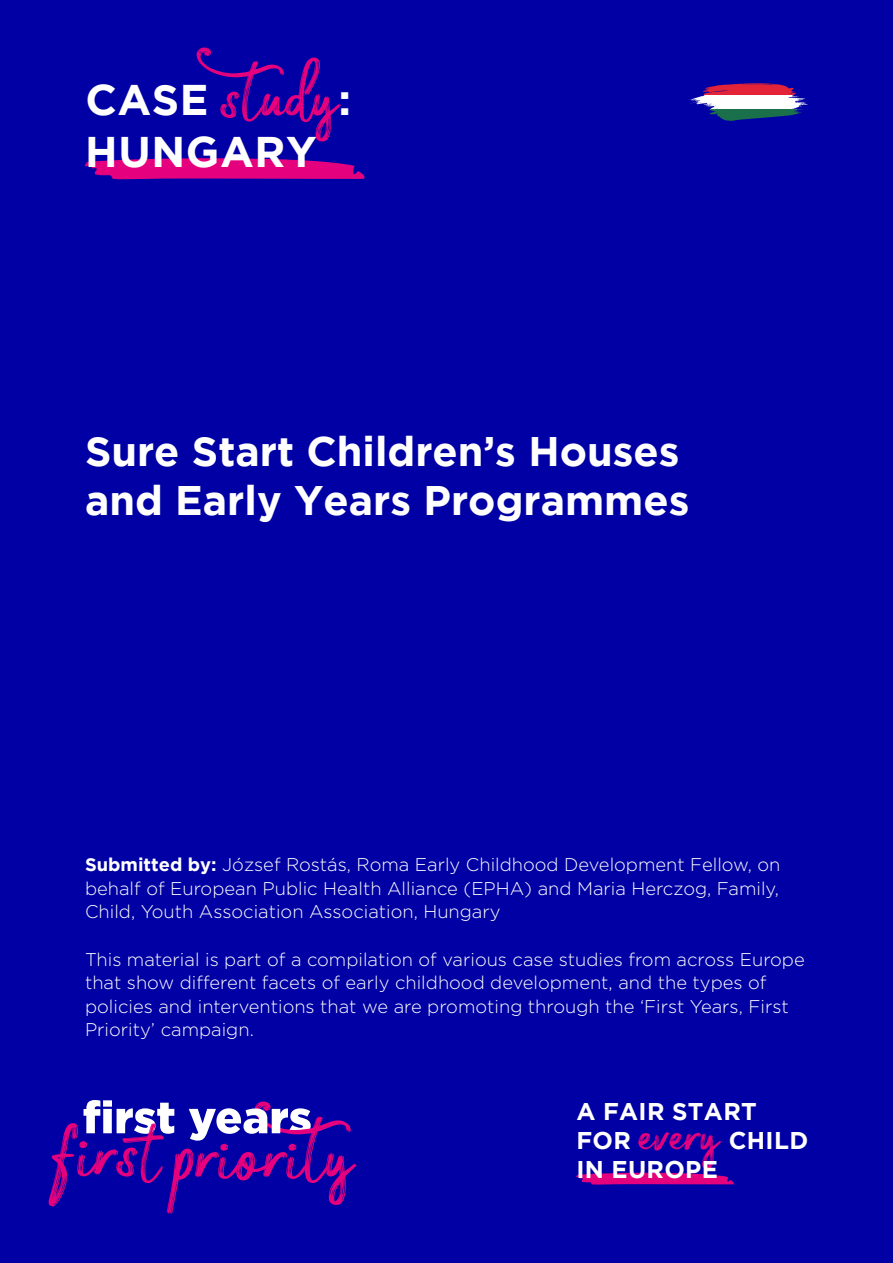
<style>
.page{position:relative;width:893px;height:1263px;background:#0000a4}
.page>*{position:absolute;margin:0;border:0;box-sizing:border-box;transform-origin:0 0}
.t1{font:700 42.75px/51.4px "Gotham";letter-spacing:.015em;color:#fff}
.t2{font:700 41.25px/48.6px "Gotham";color:#fff}
.t3{font:700 24.15px/29px "Gotham";letter-spacing:.015em;color:#fff}
.t4{font:300 18.3px/23.5px "Gotham";color:#fff;text-align:justify}
.s1{font-family:"Miller";font-weight:400;font-size:61.8px;color:#e5007e}
.s2{font-weight:700}
</style>
<div class="page">
<svg style="left:85px;top:158px;width:280px;height:21px;background:#c10083"></svg>
<svg style="left:49px;top:1100px;width:308px;height:114px"></svg>
<svg style="left:576px;top:1132px;width:158px;height:52px"></svg>
<svg style="left:705px;top:83px;width:50px;height:6px"></svg>
<h1 class="t1" style="left:85px;top:73px;width:267px">CASE <span class="s1">study</span>:<br>HUNGARY</h1>
<h2 class="t2" style="left:85px;top:426px;width:606px">Sure Start Children’s Houses and Early Years Programmes</h2>
<p class="t4" style="left:85px;top:853px;width:697px"><span class="s2">Submitted by:</span> József Rostás, Roma Early Childhood Development Fellow, on behalf of European Public Health Alliance (EPHA) and Maria Herczog, Family, Child, Youth Association Association, Hungary</p>
<p class="t4" style="left:85px;top:947px;width:721px;text-align:left">This material is part of a compilation of various case studies from across Europe that show different facets of early childhood development, and the types of policies and interventions that we are promoting through the ‘First Years, First Priority’ campaign.</p>
<h3 class="t3" style="left:576px;top:1096px;width:182px">A FAIR START<br>FOR</h3>
<h3 class="t3" style="left:729px;top:1125px;width:81px">CHILD</h3>
<h3 class="t3" style="left:576px;top:1154px;width:143px">IN EUROPE</h3>
</div>
